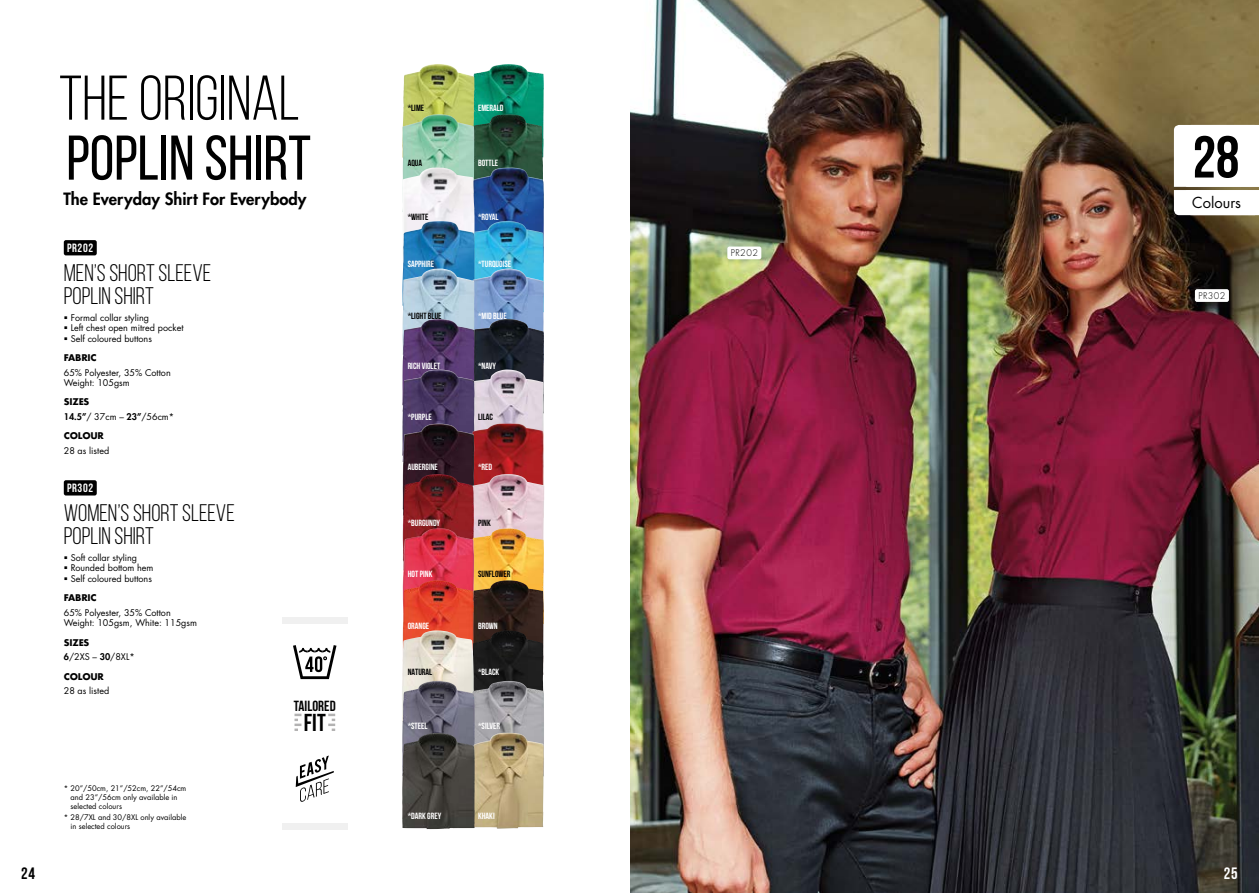
<style>
.page{position:relative;width:1259px;height:893px;background:#fff}
.page>*{position:absolute;margin:0;border:0;box-sizing:border-box;transform-origin:0 0}
.t1{font:63px "Bebas Neue";color:#000}
.t2{font:63px "Bebas Neue";color:#000}
.t3{font:700 59.1px "Bebas Neue";color:#000}
.t4{font:700 24.45px "Bebas Neue";color:#000}
.t5{font:24px/22.5px "Bebas Neue";color:#000}
.t6{font:800 16.5px "Futura";color:#000}
.t7{font:700 16.5px "Bebas Neue";color:#000}
.t8{font:700 16.5px "Bebas Neue";color:#fff}
.t9{font:700 14.7px "Bebas Neue";letter-spacing:.005em;color:#000}
.t10{font:14.7px "Futura";color:#000}
.t11{font:700 12px "Bebas Neue";letter-spacing:.05em;color:#fff}
.t12{font:9px/19.2px "Futura";color:#000}
.t13{font:700 9px "Bebas Neue";color:#fff}
.t14{font:700 9px "Bebas Neue";color:#000}
.t15{font:700 9px "Futura";letter-spacing:-.02em;color:#000}
.t16{font:300 9px "Futura";letter-spacing:.05em;color:#000}
.t17{font:7.5px/9px "Futura";color:#000}
.s1{font-weight:700}
.s2{font-weight:800}
</style>
<div class="page">
<img style="left:474px;top:64px;width:70px;height:50px">
<img style="left:403px;top:64px;width:71px;height:50px">
<img style="left:474px;top:114px;width:70px;height:54px">
<img style="left:402px;top:114px;width:72px;height:54px">
<img style="left:474px;top:168px;width:70px;height:53px">
<div style="left:405px;top:169px;width:76px;height:104px;background:#000;opacity:.05"></div>
<img style="left:402px;top:168px;width:72px;height:53px">
<img style="left:474px;top:221px;width:70px;height:48px">
<img style="left:403px;top:221px;width:71px;height:48px">
<img style="left:475px;top:269px;width:69px;height:50px">
<img style="left:402px;top:269px;width:73px;height:50px">
<img style="left:474px;top:319px;width:70px;height:51px">
<img style="left:402px;top:319px;width:72px;height:51px">
<img style="left:474px;top:370px;width:70px;height:99px">
<img style="left:402px;top:370px;width:72px;height:92px">
<img style="left:474px;top:424px;width:69px;height:50px">
<img style="left:403px;top:424px;width:71px;height:50px">
<img style="left:474px;top:474px;width:70px;height:54px">
<img style="left:402px;top:474px;width:72px;height:86px">
<img style="left:474px;top:528px;width:70px;height:98px">
<img style="left:403px;top:528px;width:71px;height:52px">
<img style="left:474px;top:580px;width:69px;height:50px">
<img style="left:403px;top:580px;width:71px;height:50px">
<img style="left:475px;top:630px;width:68px;height:51px">
<img style="left:402px;top:630px;width:73px;height:51px">
<img style="left:475px;top:681px;width:69px;height:52px">
<img style="left:402px;top:681px;width:73px;height:52px">
<img style="left:475px;top:733px;width:69px;height:96px">
<img style="left:402px;top:733px;width:73px;height:96px">
<img style="left:630px;top:0;width:629px;height:893px">
<svg style="left:1174px;top:125px;width:85px;height:90px"></svg>
<div style="left:1195px;top:289px;width:34px;height:13px;background:#fff;border-radius:2px"></div>
<div style="left:727px;top:247px;width:34px;height:12px;background:#fff;border-radius:2px"></div>
<div style="left:64px;top:240px;width:33px;height:15px;background:#000;border-radius:2px"></div>
<div style="left:64px;top:480px;width:33px;height:15px;background:#000;border-radius:2px"></div>
<svg style="left:328px;top:714px;width:7px;height:17px"></svg>
<svg style="left:294px;top:714px;width:7px;height:17px"></svg>
<div style="left:282px;top:617px;width:65px;height:7px;background:#f0f0f0"></div>
<div style="left:282px;top:823px;width:65px;height:6px;background:#f0f0f0"></div>
<svg style="left:293px;top:645px;width:43px;height:34px"></svg>
<svg style="left:296px;top:755px;width:38px;height:47px"></svg>
<h1 class="t1" style="left:59px;top:64px;width:242px">THE ORIGINAL</h1>
<h1 class="t2" style="left:66px;top:124px;width:246px">POPLIN SHIRT</h1>
<h3 class="t6" style="left:63px;top:189px;width:244px">The Everyday Shirt For Everybody</h3>
<h3 class="t10" style="left:1192px;top:193px;width:50px">Colours</h3>
<h3 class="t11" style="left:67px;top:241px;width:28px">PR202</h3>
<h3 class="t5" style="left:64px;top:262px;width:149px">MEN’S SHORT SLEEVE<br>POPLIN SHIRT</h3>
<p class="t12" style="left:64px;top:308px;width:87px">▪ Formal collar styling</p>
<p class="t12" style="left:64px;top:318px;width:121px">▪ Left chest open mitred pocket</p>
<p class="t12" style="left:64px;top:329px;width:90px">▪ Self coloured buttons<br><span class="s1">FABRIC</span></p>
<p class="t12" style="left:64px;top:367px;width:108px;line-height:10.5px">65% Polyester, 35% Cotton<br>Weight: 105gsm</p>
<p class="t12" style="left:64px;top:395px;width:112px;line-height:14.7px"><span class="s1">SIZES<br></span><span class="s2">14.5”</span>/ 37cm – <span class="s2">23”</span>/56cm*</p>
<p class="t15" style="left:64px;top:430px;width:42px">COLOUR</p>
<p class="t12" style="left:64px;top:441px;width:47px">28 as listed</p>
<h3 class="t11" style="left:67px;top:481px;width:28px">PR302</h3>
<h3 class="t5" style="left:64px;top:502px;width:172px">WOMEN’S SHORT SLEEVE<br>POPLIN SHIRT</h3>
<p class="t12" style="left:64px;top:548px;width:75px">▪ Soft collar styling</p>
<p class="t12" style="left:64px;top:558px;width:91px">▪ Rounded bottom hem</p>
<p class="t12" style="left:64px;top:569px;width:90px">▪ Self coloured buttons<br><span class="s1">FABRIC</span></p>
<p class="t12" style="left:64px;top:607px;width:135px;line-height:10.5px">65% Polyester, 35% Cotton<br>Weight: 105gsm, White: 115gsm</p>
<p class="t12" style="left:64px;top:635px;width:72px;line-height:14.7px"><span class="s1">SIZES<br></span><span class="s2">6</span>/2XS – <span class="s2">30</span>/8XL*</p>
<p class="t15" style="left:64px;top:670px;width:42px">COLOUR</p>
<p class="t12" style="left:64px;top:681px;width:47px">28 as listed</p>
<p class="t14" style="left:408px;top:103px;width:18px">*Lime</p>
<p class="t13" style="left:478px;top:103px;width:27px">EMERALD</p>
<h2 class="t3" style="left:1192px;top:125px;width:48px">28</h2>
<p class="t14" style="left:408px;top:158px;width:16px">AQUA</p>
<p class="t13" style="left:478px;top:158px;width:21px">BOTTLE</p>
<p class="t13" style="left:478px;top:212px;width:22px">*ROYAL</p>
<p class="t14" style="left:408px;top:212px;width:22px">*WHITE</p>
<p class="t16" style="left:731px;top:248px;width:29px">PR202</p>
<p class="t13" style="left:408px;top:259px;width:28px">SAPPHIRE</p>
<p class="t13" style="left:478px;top:259px;width:35px">*TURQUOISE</p>
<p class="t16" style="left:1198px;top:290px;width:29px">PR302</p>
<p class="t14" style="left:408px;top:311px;width:35px">*LIGHT BLUE</p>
<p class="t13" style="left:478px;top:311px;width:30px">*MID BLUE</p>
<p class="t13" style="left:408px;top:361px;width:34px">RICH VIOLET</p>
<p class="t13" style="left:478px;top:361px;width:20px">*NAVY</p>
<p class="t13" style="left:408px;top:412px;width:26px">*PURPLE</p>
<p class="t14" style="left:478px;top:412px;width:16px">LILAC</p>
<p class="t13" style="left:408px;top:462px;width:32px">AUBERGINE</p>
<p class="t13" style="left:478px;top:462px;width:16px">*RED</p>
<p class="t13" style="left:408px;top:518px;width:34px">*BURGUNDY</p>
<p class="t14" style="left:478px;top:518px;width:14px">PINK</p>
<p class="t13" style="left:408px;top:569px;width:26px">HOT PINK</p>
<p class="t14" style="left:478px;top:569px;width:34px">SUNFLOWER</p>
<p class="t13" style="left:408px;top:621px;width:23px">ORANGE</p>
<p class="t13" style="left:478px;top:621px;width:21px">BROWN</p>
<p class="t14" style="left:408px;top:667px;width:26px">NATURAL</p>
<p class="t13" style="left:478px;top:667px;width:23px">*BLACK</p>
<p class="t17" style="left:71px;top:783px;width:117px;text-indent:-7px">* 20”/50cm, 21”/52cm, 22”/54cm and 23”/56cm only available in selected colours</p>
<p class="t17" style="left:71px;top:813px;width:117px;text-indent:-7px">* 28/7XL and 30/8XL only available in selected colours</p>
<h3 class="t9" style="left:294px;top:698px;width:44px">TAILORED</h3>
<h3 class="t4" style="left:304px;top:709px;width:24px">FIT</h3>
<p class="t13" style="left:408px;top:721px;width:21px">*STEEL</p>
<p class="t13" style="left:408px;top:811px;width:35px">*DARK GREY</p>
<p class="t13" style="left:478px;top:721px;width:23px">*SILVER</p>
<p class="t13" style="left:478px;top:811px;width:18px">KHAKI</p>
<h3 class="t7" style="left:21px;top:864px;width:15px">24</h3>
<h3 class="t8" style="left:1223px;top:864px;width:15px">25</h3>
</div>
